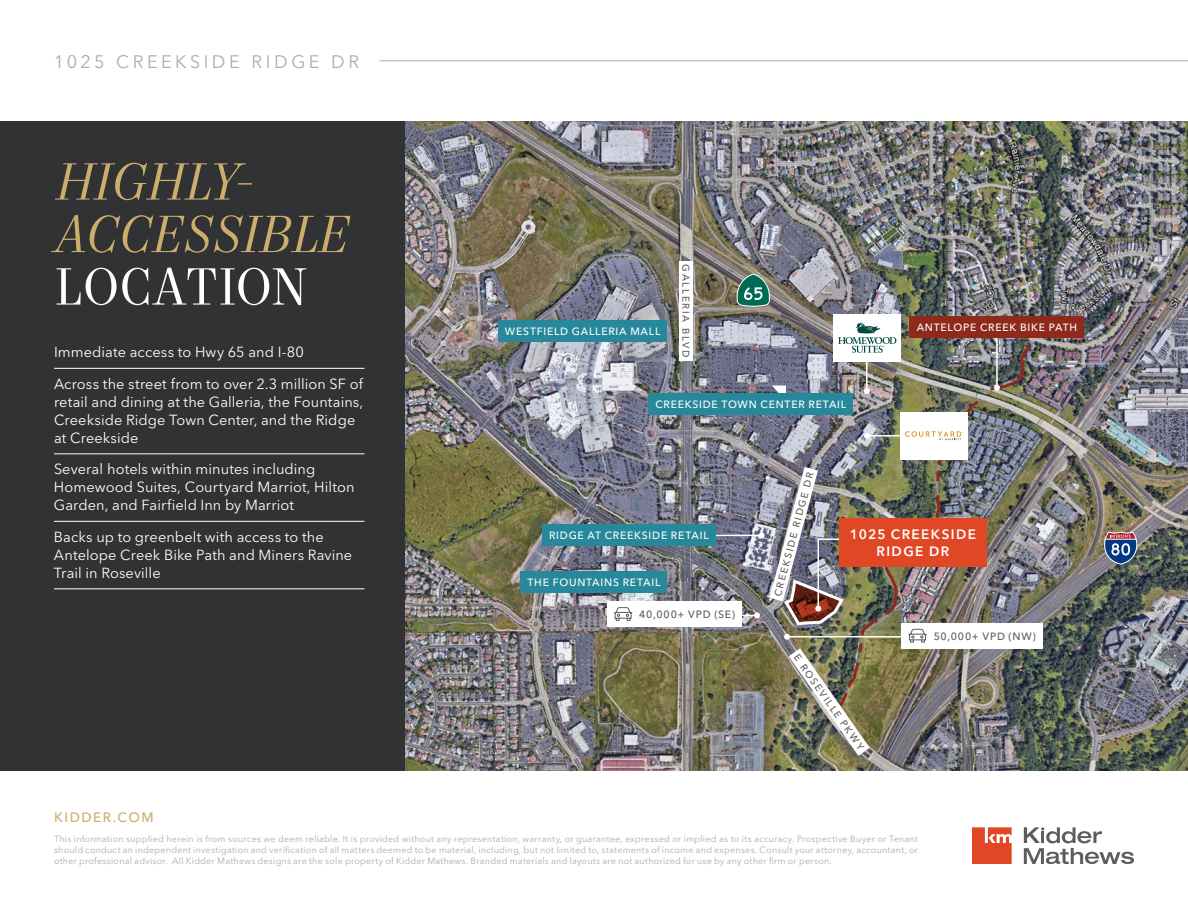
<style>
.page{position:relative;width:1188px;height:918px;background:#fff}
.page>*{position:absolute;margin:0;border:0;box-sizing:border-box;transform-origin:0 0}
.Headline_-_Level_1_-_White_2023{font:italic 52.5px/52.5px "Mort Modern 08";letter-spacing:-.015em;color:#cbae6b}
.t1{font:18px "Avenir Next LT Pro";letter-spacing:.195em;color:#afabac}
.Factoids_-_White_2023{font:14.55px/18px "Avenir Next LT Pro";letter-spacing:.005em;color:#fff}
.Subject_Property_Label_-_White_2023{font:600 13.5px/16.5px "Avenir Next LT Pro";letter-spacing:.105em;color:#fff;text-align:center}
.t2{font:500 13.5px "Avenir Next LT Pro";letter-spacing:.11em;color:#cbae6b}
.Other_Callout_Text_-_White_2023{font:500 10.5px "Avenir Next LT Pro";letter-spacing:.075em;color:#fff}
.Other_Callout_Text_-_White_2023-2{font:500 10.5px "Avenir Next LT Pro";letter-spacing:.075em;color:#5e5d5d}
.Street_Names_-_Ash_2023{font:500 9.75px "Avenir Next LT Pro";letter-spacing:.175em;color:#5e5d5d}
.t3{font:9px/10.8px "Avenir Next LT Pro";letter-spacing:.025em;color:#afabac;text-align:justify}
.s1{font-style:normal;color:#fff}
</style>
<div class="page">
<div style="left:0;top:122px;width:405px;height:649px;background:#313234"></div>
<img style="left:405px;top:122px;width:783px;height:648px">
<div style="left:679px;top:261px;width:14px;height:99px;background:#fff"></div>
<hr style="left:54px;top:368px;width:310px;height:1px;background:#fff">
<hr style="left:54px;top:454px;width:310px;height:1px;background:#fff">
<hr style="left:54px;top:521px;width:310px;height:1px;background:#fff">
<hr style="left:54px;top:589px;width:310px;height:1px;background:#fff">
<svg style="left:1104px;top:531px;width:33px;height:34px"></svg>
<svg style="left:737px;top:274px;width:33px;height:33px"></svg>
<hr style="left:709px;top:535px;width:53px;height:1px;background:#fff">
<div style="left:521px;top:572px;width:146px;height:21px;background:#26889a"></div>
<div style="left:542px;top:525px;width:174px;height:21px;background:#26889a"></div>
<div style="left:498px;top:320px;width:169px;height:22px;background:#26889a"></div>
<hr style="left:719px;top:615px;width:38px;height:1px;background:#fff">
<div style="left:607px;top:601px;width:135px;height:26px;background:#fff"></div>
<svg style="left:614px;top:607px;width:19px;height:14px"></svg>
<div style="left:649px;top:393px;width:204px;height:22px;background:#26889a"></div>
<div style="left:901px;top:623px;width:142px;height:25px;background:#fff"></div>
<div style="left:910px;top:316px;width:174px;height:22px;background:#8e291c"></div>
<div style="left:834px;top:314px;width:67px;height:47px;background:#fff"></div>
<img style="left:754px;top:323px;width:279px;height:433px">
<hr style="left:380px;top:61px;width:808px;height:1px;background:#afabac">
<svg style="left:1024px;top:827px;width:110px;height:37px"></svg>
<svg style="left:972px;top:827px;width:40px;height:37px"></svg>
<h2 class="t1" style="left:54px;top:51px;width:307px">1025 CREEKSIDE RIDGE DR</h2>
<p class="Headline_-_Level_1_-_White_2023" style="left:54px;top:158px;width:295px">HIGHLY-<br>ACCESSIBLE<br><span class="s1">LOCATION</span></p>
<p class="Factoids_-_White_2023" style="left:54px;top:343px;width:252px">Immediate access to Hwy 65 and I-80</p>
<p class="Factoids_-_White_2023" style="left:54px;top:375px;width:311px">Across the street from to over 2.3 million SF of retail and dining at the Galleria, the Fountains, Creekside Ridge Town Center, and the Ridge at Creekside</p>
<p class="Factoids_-_White_2023" style="left:54px;top:460px;width:302px">Several hotels within minutes including<br>Homewood Suites, Courtyard Marriot, Hilton<br>Garden, and Fairfield Inn by Marriot</p>
<p class="Factoids_-_White_2023" style="left:54px;top:528px;width:300px">Backs up to greenbelt with access to the<br>Antelope Creek Bike Path and Miners Ravine<br>Trail in Roseville</p>
<p class="Other_Callout_Text_-_White_2023" style="left:505px;top:325px;width:157px">WESTFIELD GALLERIA MALL</p>
<p class="Street_Names_-_Ash_2023" style="left:692px;top:264px;width:94px;rotate:90deg">GALLERIA BLVD</p>
<p class="Other_Callout_Text_-_White_2023" style="left:655px;top:398px;width:192px">CREEKSIDE TOWN CENTER RETAIL</p>
<p class="Other_Callout_Text_-_White_2023" style="left:917px;top:321px;width:162px">ANTELOPE CREEK BIKE PATH</p>
<p class="Other_Callout_Text_-_White_2023" style="left:549px;top:529px;width:161px">RIDGE AT CREEKSIDE RETAIL</p>
<p class="Other_Callout_Text_-_White_2023" style="left:528px;top:576px;width:134px">THE FOUNTAINS RETAIL</p>
<p class="Other_Callout_Text_-_White_2023-2" style="left:639px;top:608px;width:97px">40,000+ VPD (SE)</p>
<p class="Street_Names_-_Ash_2023" style="left:772px;top:595px;width:130px;rotate:-75deg">CREEKSIDE RIDGE DR</p>
<p class="Subject_Property_Label_-_White_2023" style="left:850px;top:526px;width:128px">1025 CREEKSIDE<br>RIDGE DR</p>
<p class="Other_Callout_Text_-_White_2023-2" style="left:934px;top:630px;width:104px">50,000+ VPD (NW)</p>
<p class="Street_Names_-_Ash_2023" style="left:801px;top:652px;width:116px;rotate:55deg">E ROSEVILLE PKWY</p>
<h3 class="t2" style="left:54px;top:809px;width:101px">KIDDER.COM</h3>
<p class="t3" style="left:54px;top:834px;width:866px">This information supplied herein is from sources we deem reliable. It is provided without any representation, warranty, or guarantee, expressed or implied as to its accuracy. Prospective Buyer or Tenant should conduct an independent investigation and verification of all matters deemed to be material, including, but not limited to, statements of income and expenses. Consult your attorney, accountant, or other professional advisor. All Kidder Mathews designs are the sole property of Kidder Mathews. Branded materials and layouts are not authorized for use by any other firm or person.</p>
</div>
